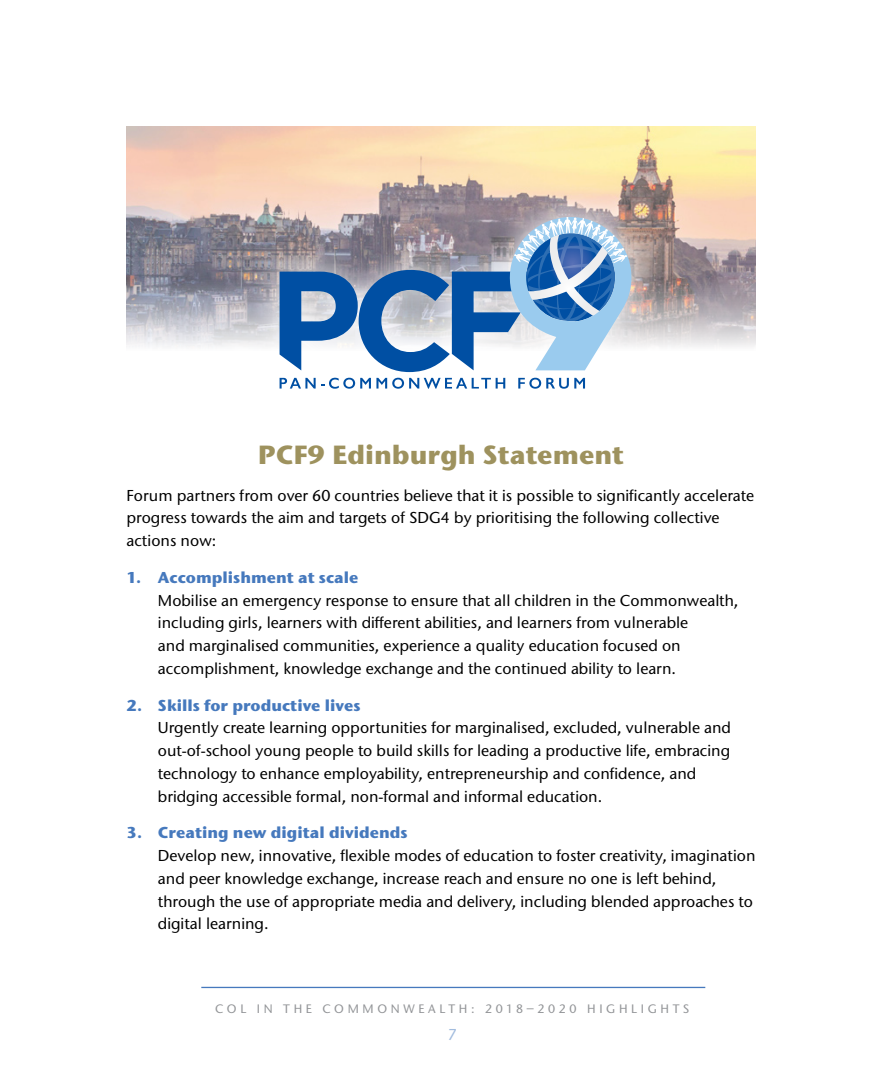
<style>
.page{position:relative;width:882px;height:1071px;background:#fff}
.page>*{position:absolute;margin:0;border:0;box-sizing:border-box;transform-origin:0 0}
.t1{font:700 26.25px "Stone Sans ITC Std";color:#9e925e}
.t2{font:500 15.75px/22.8px "Stone Sans ITC Std";color:#000}
.t3{font:700 15.75px "Stone Sans ITC Std";color:#4679bd}
.t4{font:500 15.75px "Stone Sans ITC Std";color:#a2bcde}
.t5{font:500 12.25px "Stone Sans ITC Std";letter-spacing:.3em;color:#939598}
</style>
<div class="page">
<hr style="left:201px;top:987px;width:504px;height:1px;background:#4679bd">
<img style="left:126px;top:126px;width:630px;height:221px">
<svg style="left:251px;top:189px;width:409px;height:200px"></svg>
<svg style="left:280px;top:378px;width:225px;height:11px"></svg>
<svg style="left:518px;top:378px;width:67px;height:11px"></svg>
<svg style="left:280px;top:217px;width:351px;height:155px"></svg>
<h1 class="t1" style="left:258px;top:438px;width:368px">PCF9 Edinburgh Statement</h1>
<p class="t2" style="left:126px;top:484px;width:629px">Forum partners from over 60 countries believe that it is possible to significantly accelerate progress towards the aim and targets of SDG4 by prioritising the following collective actions now:</p>
<p class="t3" style="left:126px;top:567px;width:234px">1. Accomplishment at scale</p>
<p class="t2" style="left:158px;top:589px;width:582px">Mobilise an emergency response to ensure that all children in the Commonwealth, including girls, learners with different abilities, and learners from vulnerable<br>and marginalised communities, experience a quality education focused on accomplishment, knowledge exchange and the continued ability to learn.</p>
<p class="t3" style="left:126px;top:695px;width:236px">2. Skills for productive lives</p>
<p class="t2" style="left:158px;top:716px;width:575px">Urgently create learning opportunities for marginalised, excluded, vulnerable and out-of-school young people to build skills for leading a productive life, embracing technology to enhance employability, entrepreneurship and confidence, and bridging accessible formal, non-formal and informal education.</p>
<p class="t3" style="left:126px;top:823px;width:283px">3. Creating new digital dividends</p>
<p class="t2" style="left:158px;top:844px;width:599px">Develop new, innovative, flexible modes of education to foster creativity, imagination and peer knowledge exchange, increase reach and ensure no one is left behind, through the use of appropriate media and delivery, including blended approaches to digital learning.</p>
<p class="t5" style="left:215px;top:1001px;width:476px">COL IN THE COMMONWEALTH: 2018–2020 HIGHLIGHTS</p>
<p class="t4" style="left:448px;top:1025px;width:11px">7</p>
</div>
